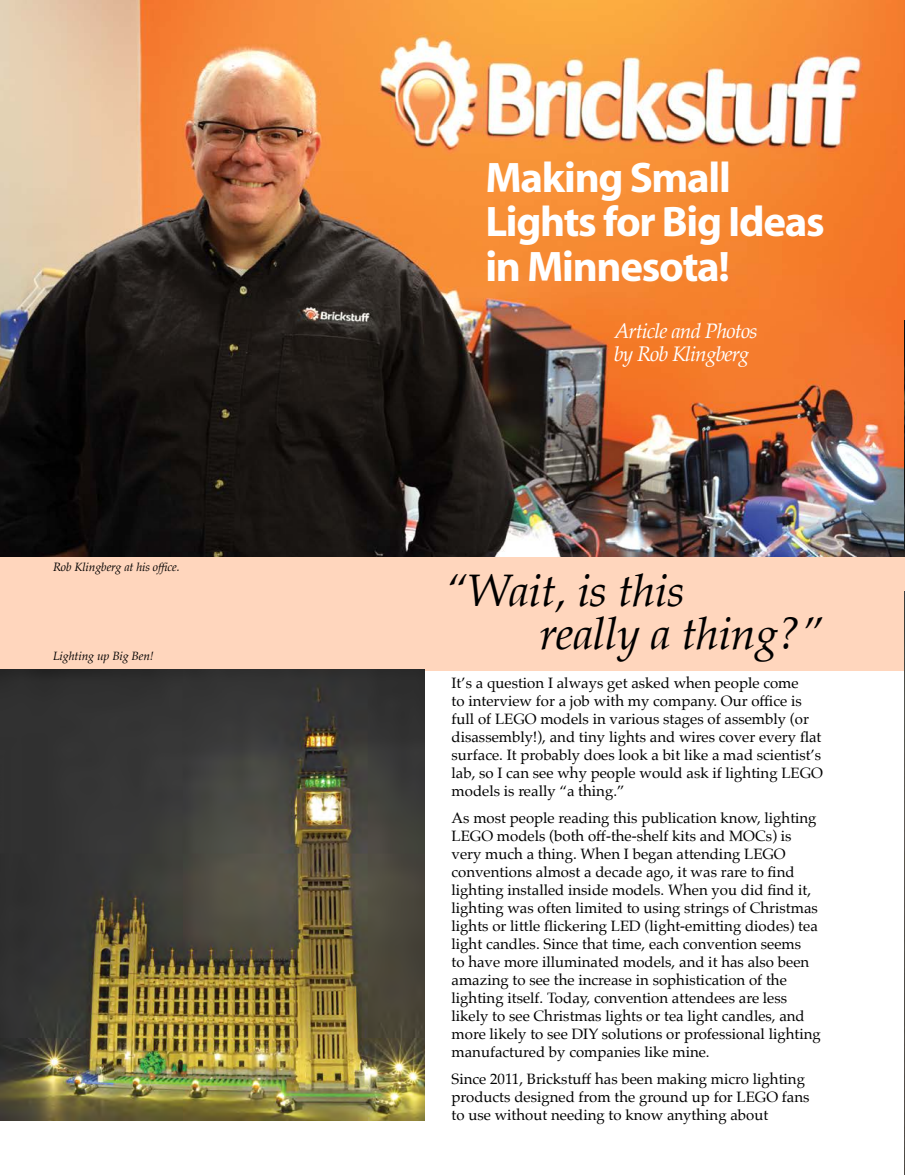
<style>
.page{position:relative;width:905px;height:1175px;background:#fff}
.page>*{position:absolute;margin:0;border:0;box-sizing:border-box;transform-origin:0 0}
.t1{font:italic 45.6px/42.9px "Palatino";letter-spacing:-.01em;color:#000}
.t2{font:700 42.9px/44.2px "Myriad";letter-spacing:-.03em;color:#fff}
.t3{font:italic 21px/22.5px "Palatino";letter-spacing:-.04em;color:#fff}
.t4{font:15px/18px "Palatino";color:#000}
.t5{font:italic 12px "Palatino";letter-spacing:-.01em;color:#000}
</style>
<div class="page">
<svg style="left:54px;top:1120px;width:48px;height:1px"></svg>
<hr style="left:904px;top:0;width:1px;height:1174px;background:#ffd6bd">
<div style="left:0;top:542px;width:904px;height:128px;background:#ffd6bd"></div>
<img style="left:0;top:0;width:904px;height:556px">
<img style="left:904px;top:591px;width:1px;height:583px">
<img style="left:904px;top:321px;width:1px;height:227px">
<img style="left:0;top:670px;width:424px;height:450px">
<p class="t5" style="left:53px;top:557px;width:128px">Rob Klingberg at his office.</p>
<p class="t5" style="left:53px;top:645px;width:102px">Lighting up Big Ben!</p>
<h2 class="t2" style="left:485px;top:157px;width:341px">Making Small<br>Lights for Big Ideas in Minnesota!</h2>
<h3 class="t3" style="left:614px;top:319px;width:145px">Article and Photos by Rob Klingberg</h3>
<h1 class="t1" style="left:539px;top:568px;width:285px;text-indent:-94px">“Wait, is this<br>really a thing?”</h1>
<p class="t4" style="left:451px;top:674px;width:373px">It’s a question I always get asked when people come<br>to interview for a job with my company. Our office is full of LEGO models in various stages of assembly (or disassembly!), and tiny lights and wires cover every flat surface. It probably does look a bit like a mad scientist’s lab, so I can see why people would ask if lighting LEGO models is really “a thing.”</p>
<p class="t4" style="left:451px;top:809px;width:371px">As most people reading this publication know, lighting LEGO models (both off-the-shelf kits and MOCs) is very much a thing. When I began attending LEGO conventions almost a decade ago, it was rare to find lighting installed inside models. When you did find it, lighting was often limited to using strings of Christmas lights or little flickering LED (light-emitting diodes) tea light candles. Since that time, each convention seems<br>to have more illuminated models, and it has also been amazing to see the increase in sophistication of the lighting itself. Today, convention attendees are less likely to see Christmas lights or tea light candles, and more likely to see DIY solutions or professional lighting manufactured by companies like mine.</p>
<p class="t4" style="left:451px;top:1070px;width:359px">Since 2011, Brickstuff has been making micro lighting products designed from the ground up for LEGO fans to use without needing to know anything about</p>
</div>
